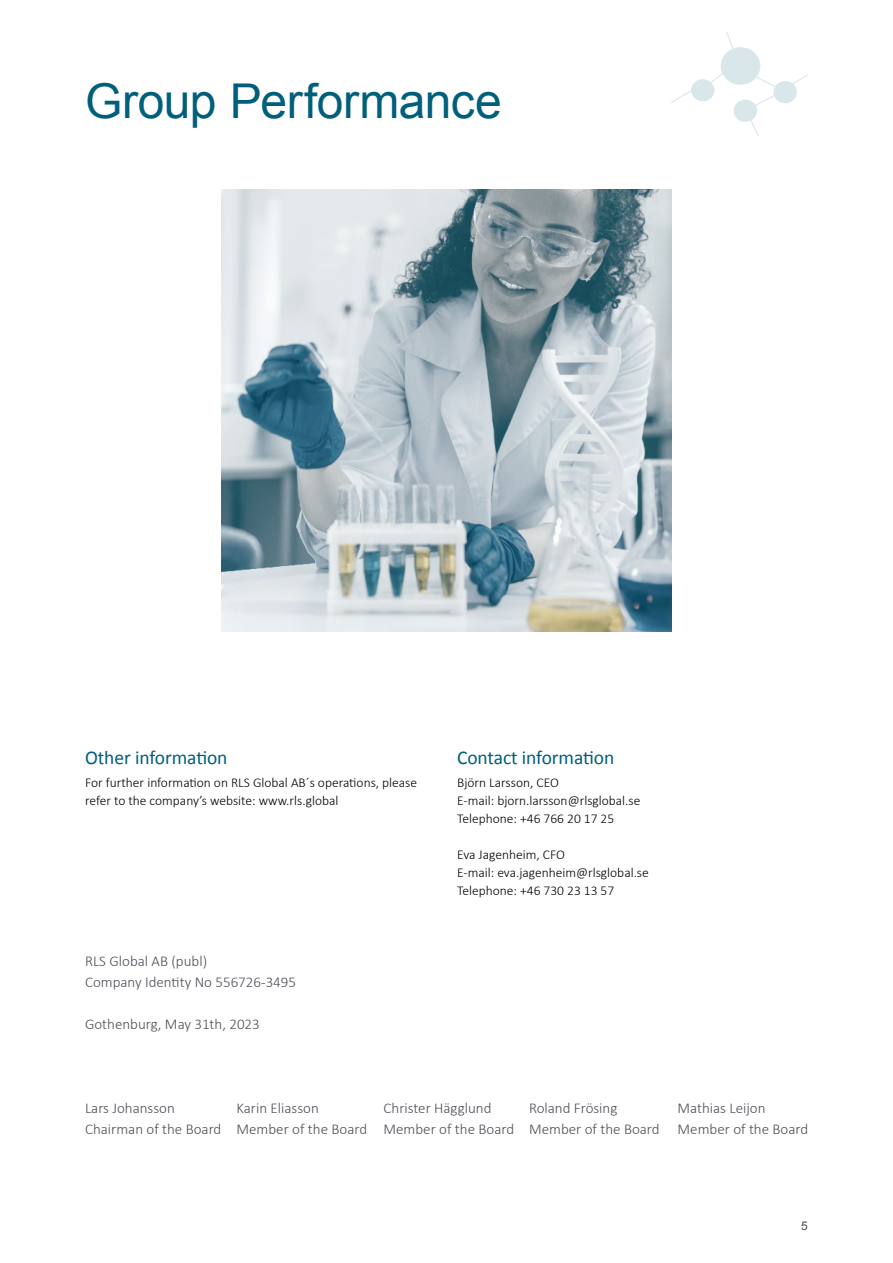
<style>
.page{position:relative;width:893px;height:1263px;background:#fff}
.page>*{position:absolute;margin:0;border:0;box-sizing:border-box;transform-origin:0 0}
.RLS__Rubrik_blå_Arial_32p{font:48px "Arial";letter-spacing:-.01em;color:#005f7b}
.RLS__Mellanrubrik_Calibri_13_15{font:19.5px "Calibri";letter-spacing:-.005em;color:#005f7b}
.Ingress{font:300 15px "Calibri";color:#4d4f57}
.RLS__Bröd_C_light_9_12{font:300 13.5px/18px "Calibri";color:#000}
.t1{font:12px "Arial";color:#4d4f57}
</style>
<div class="page">
<img style="left:222px;top:189px;width:449px;height:442px">
<svg style="left:671px;top:32px;width:137px;height:104px"></svg>
<p class="RLS__Rubrik_blå_Arial_32p" style="left:85px;top:70px;width:418px">Group Performance</p>
<p class="RLS__Mellanrubrik_Calibri_13_15" style="left:85px;top:744px;width:144px">Other information</p>
<p class="RLS__Bröd_C_light_9_12" style="left:85px;top:773px;width:334px">For further information on RLS Global AB´s operations, please refer to the company’s website: www.rls.global</p>
<p class="Ingress" style="left:85px;top:951px;width:124px">RLS Global AB (publ)</p>
<p class="Ingress" style="left:85px;top:972px;width:213px">Company Identity No 556726-3495</p>
<p class="Ingress" style="left:85px;top:1014px;width:176px">Gothenburg, May 31th, 2023</p>
<p class="RLS__Mellanrubrik_Calibri_13_15" style="left:457px;top:744px;width:159px">Contact information</p>
<p class="RLS__Bröd_C_light_9_12" style="left:457px;top:773px;width:103px">Björn Larsson, CEO</p>
<p class="RLS__Bröd_C_light_9_12" style="left:457px;top:791px;width:185px">E-mail: bjorn.larsson@rlsglobal.se</p>
<p class="RLS__Bröd_C_light_9_12" style="left:457px;top:809px;width:159px">Telephone: +46 766 20 17 25</p>
<p class="RLS__Bröd_C_light_9_12" style="left:457px;top:845px;width:109px">Eva Jagenheim, CFO</p>
<p class="RLS__Bröd_C_light_9_12" style="left:457px;top:863px;width:193px">E-mail: eva.jagenheim@rlsglobal.se</p>
<p class="RLS__Bröd_C_light_9_12" style="left:457px;top:881px;width:159px">Telephone: +46 730 23 13 57</p>
<p class="Ingress" style="left:85px;top:1098px;width:91px">Lars Johansson</p>
<p class="Ingress" style="left:237px;top:1098px;width:84px">Karin Eliasson</p>
<p class="Ingress" style="left:384px;top:1098px;width:109px">Christer Hägglund</p>
<p class="Ingress" style="left:529px;top:1098px;width:90px">Roland Frösing</p>
<p class="Ingress" style="left:678px;top:1098px;width:89px">Mathias Leijon</p>
<p class="Ingress" style="left:85px;top:1119px;width:725px">Chairman of the Board Member of the Board Member of the Board Member of the Board Member of the Board</p>
<p class="t1" style="left:801px;top:1218px;width:8px">5</p>
</div>
